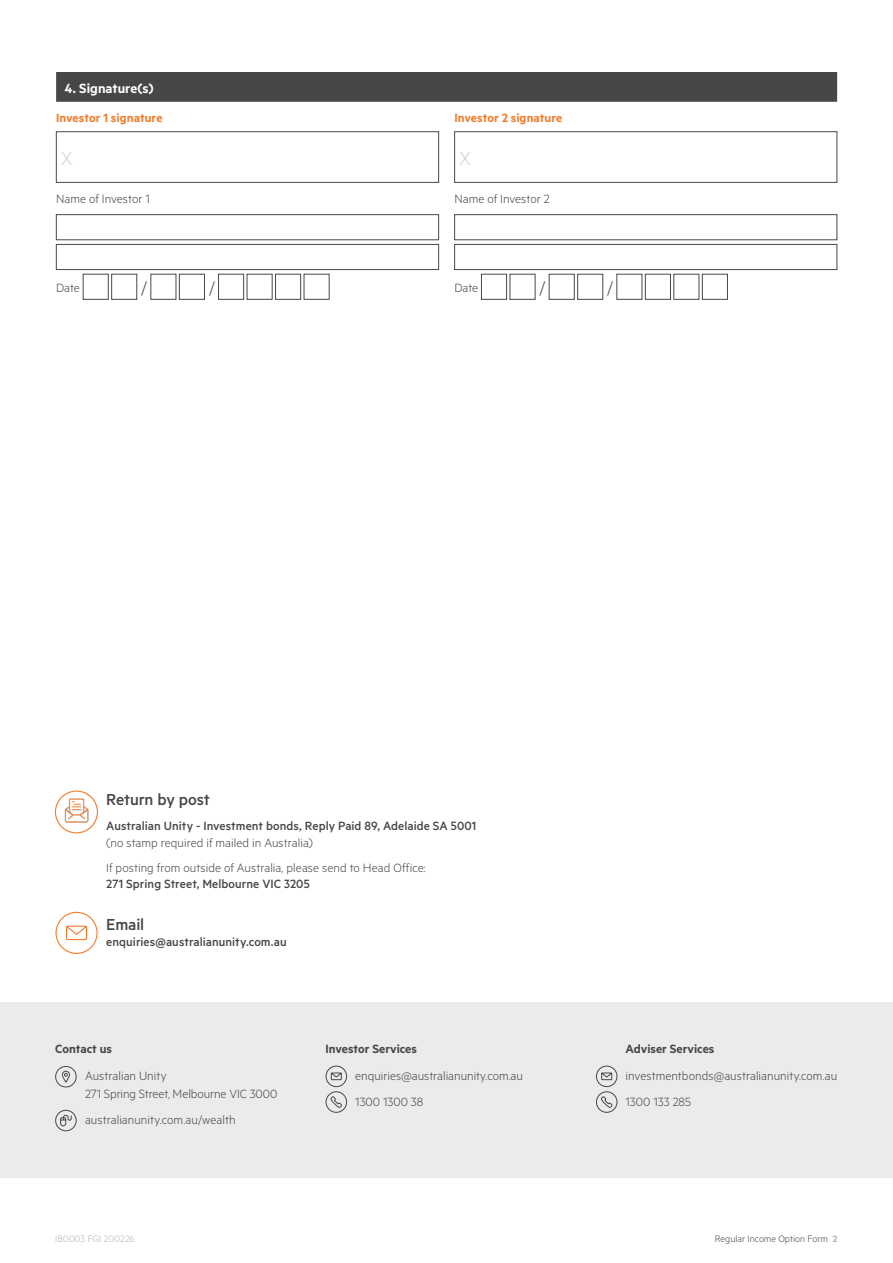
<style>
.page{position:relative;width:893px;height:1263px;background:#fff}
.page>*{position:absolute;margin:0;border:0;box-sizing:border-box;transform-origin:0 0}
.Body{font:300 21px "Metric";color:#cecfd1}
.Body-2{font:300 19.5px "Metric";color:#464748}
.t1{font:500 18px "Metric";letter-spacing:-.01em;color:#464748}
.Numbered_Box{font:600 15px "Metric";color:#fff}
.Body-3{font:300 13.5px/26.5px "Metric";color:#464748}
.t2{font:500 13.5px "Metric";letter-spacing:.005em;color:#464748}
.t3{font:600 13.5px "Metric";color:#464748}
.Subhead_Orange{font:600 13.5px "Metric";letter-spacing:.005em;color:#f47b2a}
.t4{font:300 10.5px "Metric";color:#464748}
.t5{font:300 10.5px "Metric";letter-spacing:.01em;color:#b2b3b7}
.s1{font-weight:600;color:#b2b3b7}
</style>
<div class="page">
<div style="left:0;top:1002px;width:893px;height:176px;background:#eaebec"></div>
<svg style="left:55px;top:1066px;width:22px;height:21px"></svg>
<div style="left:55px;top:1110px;width:21px;height:21px;border:1px solid #464748;border-radius:50%"></div>
<svg style="left:60px;top:1115px;width:12px;height:11px"></svg>
<svg style="left:326px;top:1065px;width:21px;height:48px"></svg>
<svg style="left:596px;top:1065px;width:21px;height:48px"></svg>
<svg style="left:55px;top:911px;width:43px;height:43px"></svg>
<div style="left:55px;top:790px;width:43px;height:43px;border:1px solid #f47b2a;border-radius:50%"></div>
<img style="left:64px;top:797px;width:28px;height:29px">
<div style="left:56px;top:72px;width:781px;height:30px;background:#464748"></div>
<div style="left:56px;top:132px;width:383px;height:51px;border:1px solid #464748"></div>
<div style="left:454px;top:132px;width:383px;height:51px;border:1px solid #464748"></div>
<div style="left:56px;top:214px;width:383px;height:26px;background:#fff;border:1px solid #464748"></div>
<div style="left:454px;top:214px;width:383px;height:26px;background:#fff;border:1px solid #464748"></div>
<div style="left:56px;top:244px;width:383px;height:26px;background:#fff;border:1px solid #464748"></div>
<div style="left:454px;top:244px;width:383px;height:26px;background:#fff;border:1px solid #464748"></div>
<div style="left:111px;top:274px;width:26px;height:25px;background:#fff;border:1px solid #464748"></div>
<div style="left:179px;top:274px;width:26px;height:25px;background:#fff;border:1px solid #464748"></div>
<div style="left:218px;top:274px;width:26px;height:25px;background:#fff;border:1px solid #464748"></div>
<div style="left:275px;top:274px;width:26px;height:25px;background:#fff;border:1px solid #464748"></div>
<div style="left:481px;top:274px;width:26px;height:25px;background:#fff;border:1px solid #464748"></div>
<div style="left:577px;top:274px;width:26px;height:25px;background:#fff;border:1px solid #464748"></div>
<div style="left:645px;top:274px;width:26px;height:25px;background:#fff;border:1px solid #464748"></div>
<div style="left:702px;top:274px;width:26px;height:25px;background:#fff;border:1px solid #464748"></div>
<p class="Numbered_Box" style="left:65px;top:79px;width:90px">4. Signature(s)</p>
<p class="Subhead_Orange" style="left:56px;top:109px;width:108px">Investor 1 signature</p>
<p class="Subhead_Orange" style="left:454px;top:109px;width:110px">Investor 2 signature</p>
<p class="Body" style="left:61px;top:146px;width:13px">X</p>
<p class="Body" style="left:459px;top:146px;width:13px">X</p>
<p class="Body-3" style="left:56px;top:184px;width:95px">Name of Investor 1</p>
<p class="Body-3" style="left:454px;top:184px;width:97px">Name of Investor 2</p>
<p class="Body-3" style="left:56px;top:274px;width:25px">Date</p>
<p class="Body-2" style="left:141px;top:276px;width:7px">/</p>
<p class="Body-2" style="left:209px;top:276px;width:7px">/</p>
<p class="Body-3" style="left:454px;top:274px;width:25px">Date</p>
<p class="Body-2" style="left:540px;top:276px;width:7px">/</p>
<p class="Body-2" style="left:607px;top:276px;width:7px">/</p>
<h3 class="t1" style="left:106px;top:789px;width:105px">Return by post</h3>
<p class="t2" style="left:106px;top:818px;width:372px">Australian Unity - Investment bonds, Reply Paid 89, Adelaide SA 5001</p>
<p class="Body-3" style="left:106px;top:829px;width:321px;line-height:25px">(no stamp required if mailed in Australia)<br>If posting from outside of Australia, please send to Head Office:</p>
<p class="t2" style="left:106px;top:876px;width:205px">271 Spring Street, Melbourne VIC 3205</p>
<h3 class="t1" style="left:106px;top:914px;width:39px">Email</h3>
<p class="t2" style="left:106px;top:934px;width:182px">enquiries@australianunity.com.au</p>
<p class="t3" style="left:55px;top:1041px;width:58px">Contact us</p>
<p class="Body-3" style="left:85px;top:1066px;width:194px;line-height:18px">Australian Unity<br>271 Spring Street, Melbourne VIC 3000</p>
<p class="Body-3" style="left:85px;top:1106px;width:152px">australianunity.com.au/wealth</p>
<p class="t3" style="left:326px;top:1041px;width:93px">Investor Services</p>
<p class="Body-3" style="left:355px;top:1062px;width:169px">enquiries@australianunity.com.au<br>1300 1300 38</p>
<p class="t3" style="left:626px;top:1041px;width:90px">Adviser Services</p>
<p class="Body-3" style="left:626px;top:1062px;width:213px">investmentbonds@australianunity.com.au<br>1300 133 285</p>
<p class="t5" style="left:55px;top:1232px;width:81px">IB0003 FGI 200226</p>
<p class="t4" style="left:715px;top:1232px;width:124px">Regular Income Option Form <span class="s1">2</span></p>
</div>
